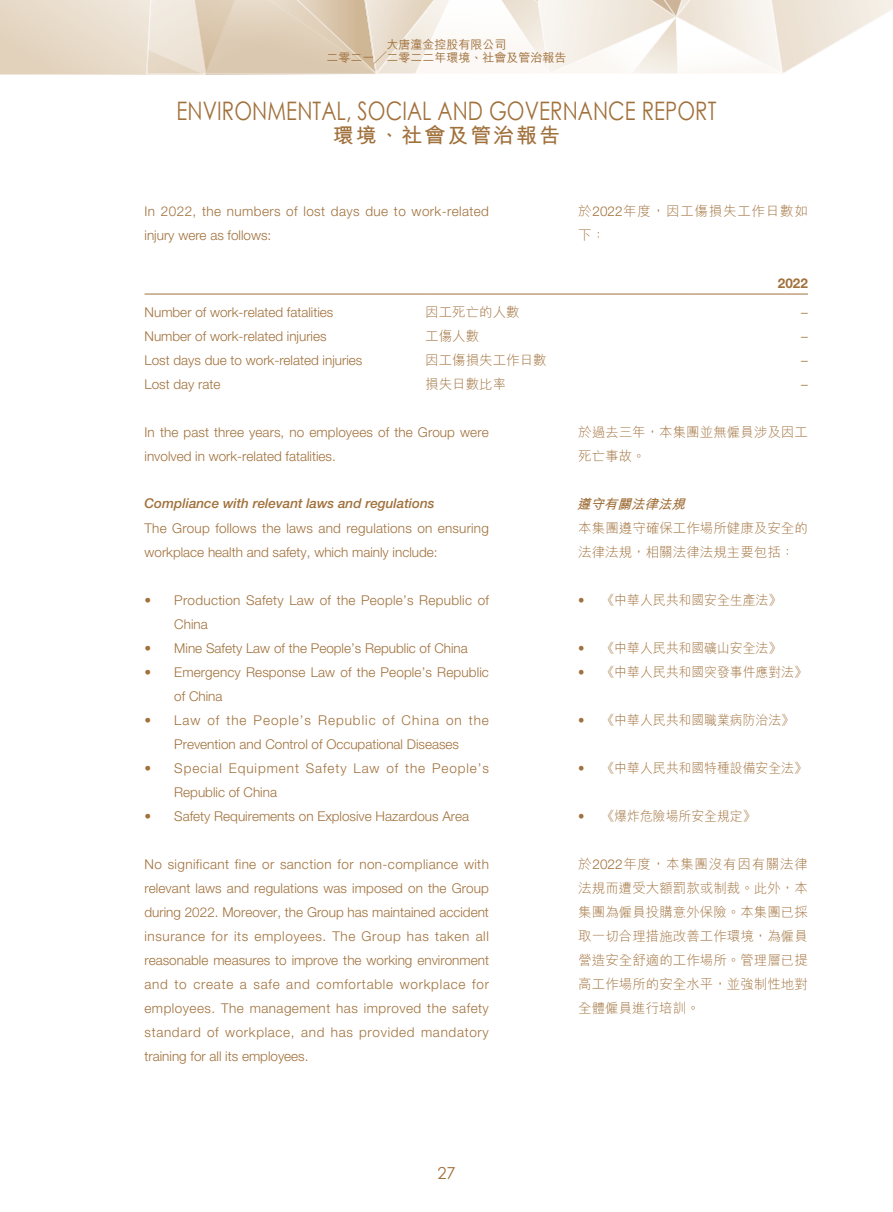
<style>
.page{position:relative;width:893px;height:1212px;background:#fff}
.page>*{position:absolute;margin:0;border:0;box-sizing:border-box;transform-origin:0 0}
.t1{font:25.5px "Century Gothic";letter-spacing:.005em;color:#a1713c;scale:.8 1}
.t2{font:700 21px "M Hei HK";letter-spacing:.09em;color:#a1713c}
.t3{font:16.5px "Century Gothic";color:#a1713c}
.t4{font:300 13.5px/24px "Helvetica Neue LT Std";color:#a1713c}
.t5{font:300 13.5px/24px "M Hei HK";color:#a1713c}
.t6{font:300 13.5px "M Hei HK";color:#a1713c;scale:.95 1}
.t7{font:300 13.5px/24px "Helvetica Neue LT Std";letter-spacing:.03em;color:#a1713c}
.t8{font:300 13.5px/24px "Helvetica Neue LT Std";letter-spacing:.07em;color:#a1713c}
.t9{font:300 13.5px/24px "Helvetica Neue LT Std";letter-spacing:.02em;color:#a1713c}
.t10{font:italic 500 13.5px "Helvetica Neue LT Std";color:#a1713c}
.t11{font:300 13.5px/24px "M Hei HK";letter-spacing:.055em;color:#a1713c}
.t12{font:italic 700 13.5px "M Hei HK";color:#a1713c}
.t13{font:700 13.5px "Helvetica Neue LT Std";color:#a1713c}
.t14{font:500 12px/13.5px "M Hei HK";color:#a1713c;text-align:center}
.s1{font-family:"Helvetica Neue LT Std"}
</style>
<div class="page">
<svg style="left:0;top:0;width:893px;height:75px"></svg>
<hr style="left:145px;top:294px;width:280px;height:1px;background:#a1713c">
<hr style="left:425px;top:294px;width:264px;height:1px;background:#a1713c">
<hr style="left:689px;top:294px;width:119px;height:1px;background:#a1713c">
<p class="t14" style="left:326px;top:37px;width:241px">大唐潼金控股有限公司<br>二零二一╱二零二二年環境、社會及管治報告</p>
<h1 class="t1" style="left:177px;top:93px;width:676px">ENVIRONMENTAL, SOCIAL AND GOVERNANCE REPORT</h1>
<h2 class="t2" style="left:333px;top:120px;width:229px">環境、社會及管治報告</h2>
<p class="t7" style="left:145px;top:199px;width:346px">In 2022, the numbers of lost days due to work-related injury were as follows:</p>
<p class="t11" style="left:578px;top:199px;width:231px">於<span class="s1">2022</span>年度，因工傷損失工作日數如下：</p>
<p class="t13" style="left:778px;top:274px;width:32px">2022</p>
<p class="t4" style="left:145px;top:300px;width:190px">Number of work-related fatalities</p>
<p class="t5" style="left:425px;top:300px;width:96px">因工死亡的人數</p>
<p class="t4" style="left:801px;top:300px;width:8px">–</p>
<p class="t4" style="left:145px;top:324px;width:184px">Number of work-related injuries</p>
<p class="t5" style="left:425px;top:324px;width:55px">工傷人數</p>
<p class="t4" style="left:801px;top:324px;width:8px">–</p>
<p class="t4" style="left:145px;top:348px;width:219px">Lost days due to work-related injuries</p>
<p class="t5" style="left:425px;top:348px;width:123px">因工傷損失工作日數</p>
<p class="t4" style="left:801px;top:348px;width:8px">–</p>
<p class="t4" style="left:145px;top:372px;width:78px">Lost day rate</p>
<p class="t5" style="left:425px;top:372px;width:82px">損失日數比率</p>
<p class="t4" style="left:801px;top:372px;width:8px">–</p>
<p class="t4" style="left:145px;top:420px;width:346px">In the past three years, no employees of the Group were involved in work-related fatalities.</p>
<p class="t10" style="left:145px;top:495px;width:292px">Compliance with relevant laws and regulations</p>
<p class="t4" style="left:145px;top:516px;width:346px">The Group follows the laws and regulations on ensuring workplace health and safety, which mainly include:</p>
<p class="t9" style="left:174px;top:588px;width:316px;text-indent:-30px">• Production Safety Law of the People’s Republic of<br>China</p>
<p class="t4" style="left:145px;top:636px;width:325px">• Mine Safety Law of the People’s Republic of China</p>
<p class="t4" style="left:174px;top:660px;width:316px;text-indent:-30px">• Emergency Response Law of the People’s Republic of China</p>
<p class="t4" style="left:145px;top:708px;width:346px;text-align:center">• Law of the People’s Republic of China on the<br>Prevention and Control of Occupational Diseases</p>
<p class="t8" style="left:174px;top:756px;width:316px;text-indent:-30px">• Special Equipment Safety Law of the People’s<br>Republic of China</p>
<p class="t4" style="left:145px;top:804px;width:326px">• Safety Requirements on Explosive Hazardous Area</p>
<p class="t4" style="left:145px;top:852px;width:346px;text-align:justify">No significant fine or sanction for non-compliance with relevant laws and regulations was imposed on the Group during 2022. Moreover, the Group has maintained accident insurance for its employees. The Group has taken all reasonable measures to improve the working environment and to create a safe and comfortable workplace for employees. The management has improved the safety standard of workplace, and has provided mandatory training for all its employees.</p>
<p class="t5" style="left:578px;top:420px;width:231px">於過去三年，本集團並無僱員涉及因工死亡事故。</p>
<p class="t12" style="left:577px;top:494px;width:114px">遵守有關法律法規</p>
<p class="t5" style="left:578px;top:516px;width:231px">本集團遵守確保工作場所健康及安全的法律法規，相關法律法規主要包括：</p>
<p class="t6" style="left:578px;top:593px;width:215px"><span class="s1">•</span> 《中華人民共和國安全生產法》</p>
<p class="t6" style="left:578px;top:641px;width:215px"><span class="s1">•</span> 《中華人民共和國礦山安全法》</p>
<p class="t6" style="left:578px;top:665px;width:242px"><span class="s1">•</span> 《中華人民共和國突發事件應對法》</p>
<p class="t6" style="left:578px;top:713px;width:229px"><span class="s1">•</span> 《中華人民共和國職業病防治法》</p>
<p class="t6" style="left:578px;top:761px;width:242px"><span class="s1">•</span> 《中華人民共和國特種設備安全法》</p>
<p class="t6" style="left:578px;top:809px;width:188px"><span class="s1">•</span> 《爆炸危險場所安全規定》</p>
<p class="t5" style="left:578px;top:852px;width:231px;text-align:justify">於<span class="s1">2022</span>年度，本集團沒有因有關法律法規而遭受大額罰款或制裁。此外，本集團為僱員投購意外保險。本集團已採取一切合理措施改善工作環境，為僱員營造安全舒適的工作場所。管理層已提高工作場所的安全水平，並強制性地對全體僱員進行培訓。</p>
<p class="t3" style="left:437px;top:1162px;width:20px">27</p>
</div>
